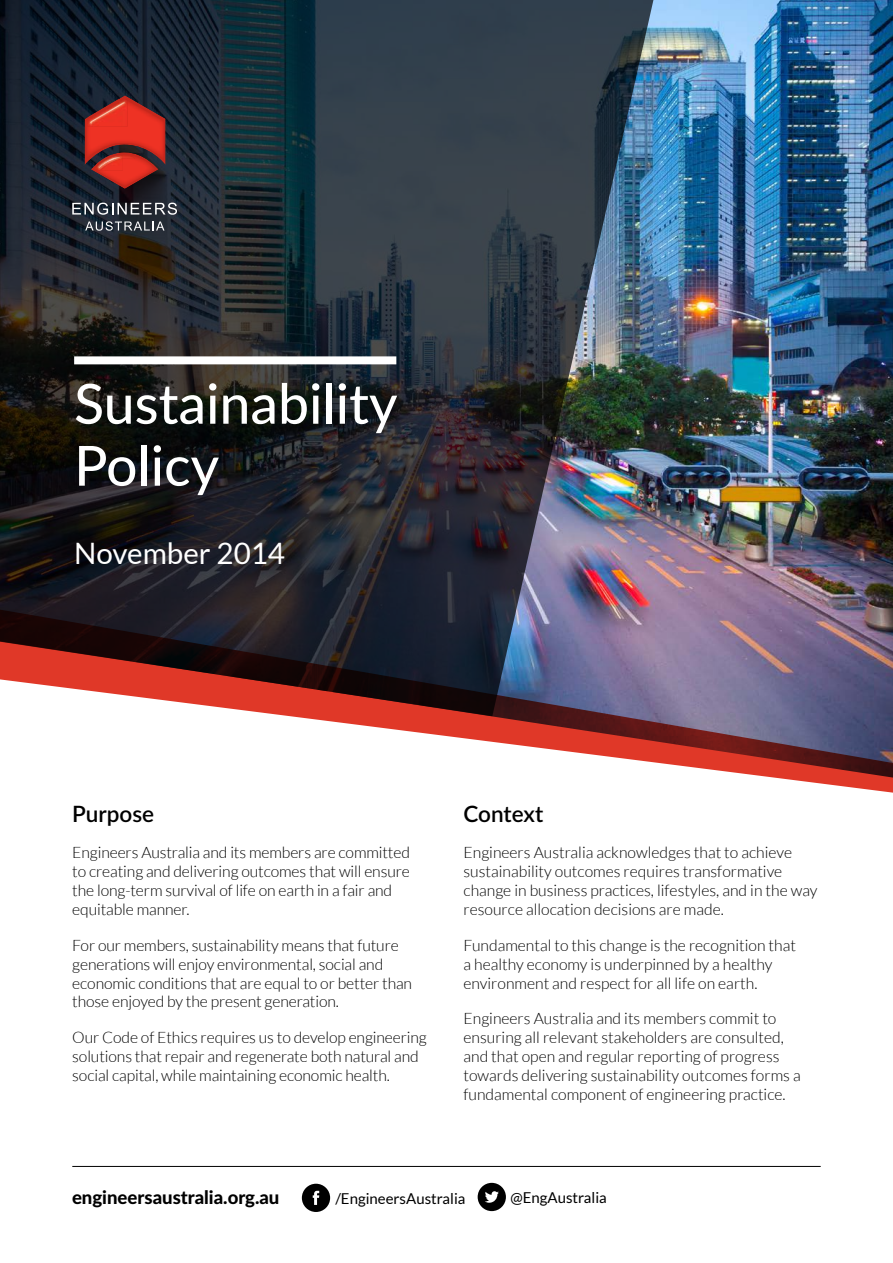
<style>
.page{position:relative;width:893px;height:1263px;background:#fff}
.page>*{position:absolute;margin:0;border:0;box-sizing:border-box;transform-origin:0 0}
.t1{font:500 55.35px/61.9px "Lato";color:#fff}
.t2{font:29.55px "Lato";color:#fff}
.t3{font:600 22.5px "Lato";color:#000}
.t4{font:800 18.6px "Lato";color:#000}
.t5{font:300 15.75px/18.9px "Lato";color:#000}
.t6{font:15px "Lato";color:#000}
</style>
<div class="page">
<img style="left:658px;top:0;width:235px;height:592px">
<img style="left:0;top:0;width:658px;height:592px">
<svg style="left:0;top:592px;width:893px;height:201px"></svg>
<svg style="left:72px;top:203px;width:105px;height:12px"></svg>
<svg style="left:85px;top:221px;width:79px;height:10px"></svg>
<svg style="left:85px;top:95px;width:81px;height:94px;background:#692526"></svg>
<img style="left:86px;top:99px;width:78px;height:62px">
<img style="left:88px;top:99px;width:39px;height:28px">
<img style="left:88px;top:102px;width:37px;height:22px">
<img style="left:123px;top:155px;width:14px;height:4px">
<img style="left:96px;top:155px;width:1px;height:15px">
<img style="left:97px;top:155px;width:26px;height:15px">
<img style="left:98px;top:157px;width:23px;height:11px">
<div style="left:74px;top:356px;width:322px;height:8px;background:#fff"></div>
<hr style="left:72px;top:1166px;width:749px;height:1px;background:#000">
<svg style="left:478px;top:1183px;width:28px;height:28px"></svg>
<svg style="left:302px;top:1184px;width:28px;height:28px"></svg>
<h1 class="t1" style="left:74px;top:370px;width:325px">Sustainability<br>Policy</h1>
<h2 class="t2" style="left:74px;top:537px;width:212px">November 2014</h2>
<h3 class="t3" style="left:72px;top:798px;width:83px">Purpose</h3>
<p class="t5" style="left:72px;top:843px;width:339px">Engineers Australia and its members are committed to creating and delivering outcomes that will ensure the long-term survival of life on earth in a fair and equitable manner.</p>
<p class="t5" style="left:72px;top:936px;width:341px">For our members, sustainability means that future generations will enjoy environmental, social and economic conditions that are equal to or better than those enjoyed by the present generation.</p>
<p class="t5" style="left:72px;top:1028px;width:356px">Our Code of Ethics requires us to develop engineering solutions that repair and regenerate both natural and social capital, while maintaining economic health.</p>
<h3 class="t3" style="left:463px;top:798px;width:81px">Context</h3>
<p class="t5" style="left:463px;top:843px;width:356px">Engineers Australia acknowledges that to achieve sustainability outcomes requires transformative change in business practices, lifestyles, and in the way resource allocation decisions are made.</p>
<p class="t5" style="left:463px;top:936px;width:334px">Fundamental to this change is the recognition that a healthy economy is underpinned by a healthy environment and respect for all life on earth.</p>
<p class="t5" style="left:463px;top:1009px;width:339px">Engineers Australia and its members commit to ensuring all relevant stakeholders are consulted, and that open and regular reporting of progress towards delivering sustainability outcomes forms a fundamental component of engineering practice.</p>
<p class="t4" style="left:72px;top:1184px;width:209px">engineersaustralia.org.au</p>
<p class="t6" style="left:335px;top:1190px;width:132px">/EngineersAustralia</p>
<p class="t6" style="left:510px;top:1190px;width:98px">@EngAustralia</p>
</div>
